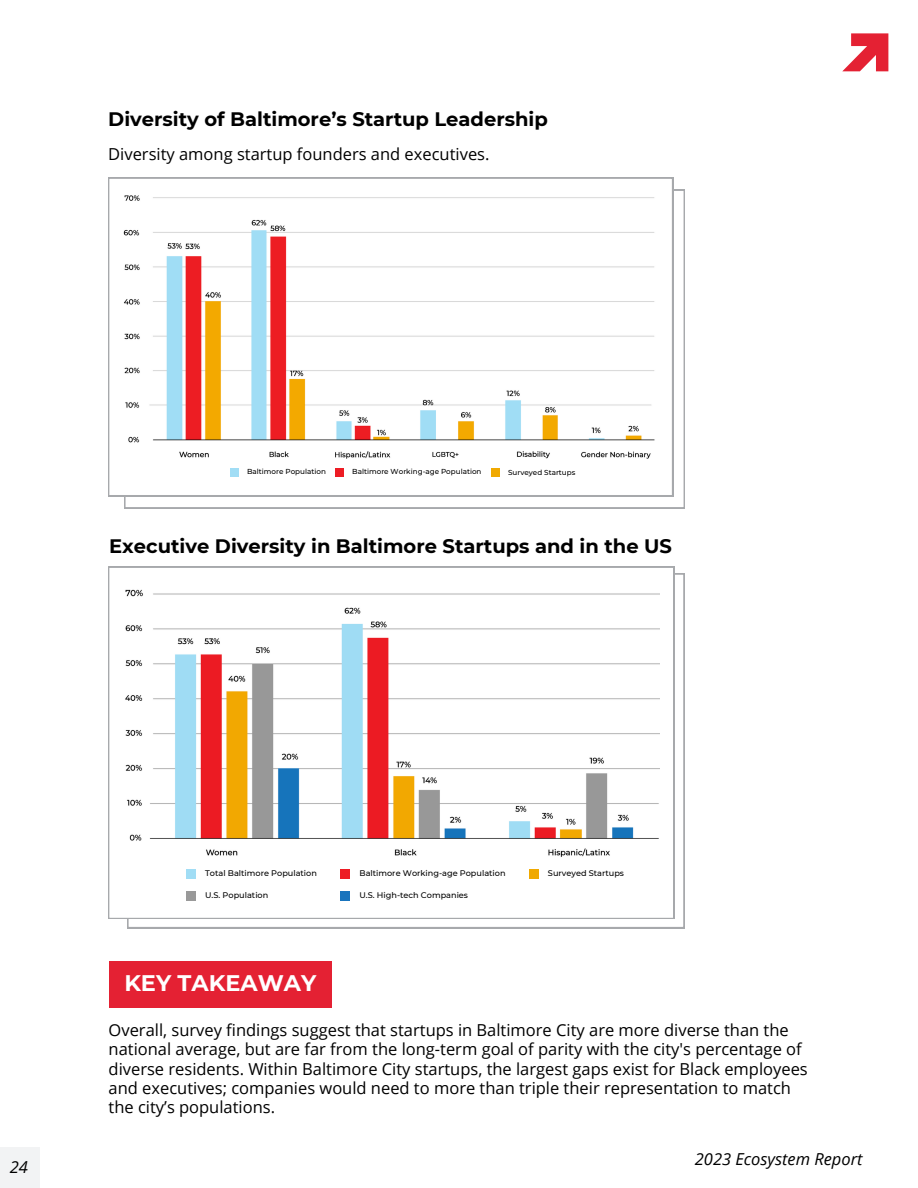
<style>
.page{position:relative;width:918px;height:1188px;background:#fff}
.page>*{position:absolute;margin:0;border:0;box-sizing:border-box;transform-origin:0 0}
.t1{font:700 22.5px "Montserrat";color:#fff}
.t2{font:700 19.5px "Montserrat";color:#000}
.t3{font:16.5px/19.2px "Open Sans";color:#000}
.t4{font:italic 16.5px "Open Sans";color:#000}
.t5{font:500 8.1px "Montserrat";color:#000}
.t6{font:500 7.2px "Montserrat";color:#000}
</style>
<div class="page">
<svg style="left:842px;top:33px;width:46px;height:38px"></svg>
<svg style="left:124px;top:190px;width:561px;height:318px"></svg>
<svg style="left:108px;top:178px;width:565px;height:318px"></svg>
<svg style="left:127px;top:574px;width:557px;height:354px"></svg>
<svg style="left:108px;top:567px;width:566px;height:352px"></svg>
<div style="left:186px;top:870px;width:10px;height:9px;background:#a1ddf5"></div>
<div style="left:341px;top:870px;width:9px;height:9px;background:#ed1c24"></div>
<div style="left:529px;top:870px;width:9px;height:9px;background:#f0a901"></div>
<div style="left:186px;top:892px;width:10px;height:9px;background:#999"></div>
<div style="left:341px;top:892px;width:9px;height:9px;background:#1974bd"></div>
<div style="left:109px;top:961px;width:223px;height:46px;background:#e42133"></div>
<img style="left:122px;top:194px;width:533px;height:266px">
<div style="left:231px;top:469px;width:8px;height:8px;background:#a1ddf5"></div>
<div style="left:336px;top:469px;width:8px;height:8px;background:#ed1c24"></div>
<div style="left:491px;top:469px;width:8px;height:8px;background:#f0a901"></div>
<img style="left:124px;top:588px;width:536px;height:270px">
<div style="left:0;top:1148px;width:40px;height:40px;background:#f2f3f4"></div>
<p class="t2" style="left:108px;top:107px;width:441px">Diversity of Baltimore’s Startup Leadership</p>
<p class="t3" style="left:108px;top:144px;width:383px">Diversity among startup founders and executives.</p>
<p class="t6" style="left:247px;top:467px;width:80px">Baltimore Population</p>
<p class="t6" style="left:352px;top:467px;width:131px">Baltimore Working-age Population</p>
<p class="t6" style="left:508px;top:468px;width:69px">Surveyed Startups</p>
<p class="t2" style="left:109px;top:534px;width:564px">Executive Diversity in Baltimore Startups and in the US</p>
<p class="t5" style="left:205px;top:868px;width:113px">Total Baltimore Population</p>
<p class="t5" style="left:360px;top:868px;width:148px">Baltimore Working-age Population</p>
<p class="t5" style="left:548px;top:868px;width:78px">Surveyed Startups</p>
<p class="t5" style="left:205px;top:891px;width:65px">U.S. Population</p>
<p class="t5" style="left:360px;top:891px;width:110px">U.S. High-tech Companies</p>
<h1 class="t1" style="left:124px;top:969px;width:194px">KEY TAKEAWAY</h1>
<p class="t3" style="left:109px;top:1020px;width:701px">Overall, survey findings suggest that startups in Baltimore City are more diverse than the national average, but are far from the long-term goal of parity with the city's percentage of diverse residents. Within Baltimore City startups, the largest gaps exist for Black employees and executives; companies would need to more than triple their representation to match the city’s populations.</p>
<p class="t4" style="left:10px;top:1156px;width:20px">24</p>
<p class="t4" style="left:695px;top:1147px;width:169px">2023 Ecosystem Report</p>
</div>
